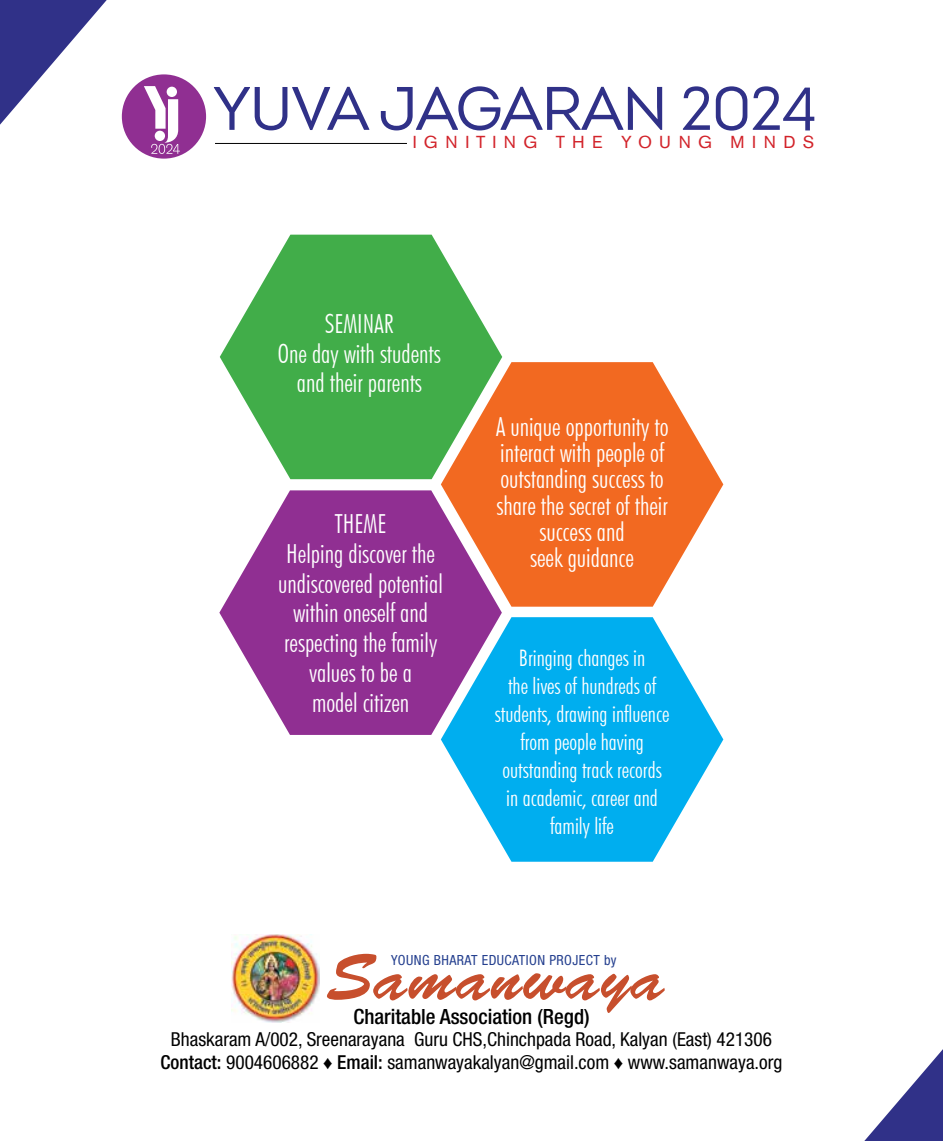
<style>
.page{position:relative;width:943px;height:1141px;background:#fff}
.page>*{position:absolute;margin:0;border:0;box-sizing:border-box;transform-origin:0 0}
.t1{font:65.62px "Brush Script Std";letter-spacing:.03em;color:#c74f2d}
.t2{font:61.25px "Intro";letter-spacing:-.03em;color:#303188}
.t3{font:300 condensed 26.25px/29.8px "Futura BT";color:#fff;text-align:center}
.t4{font:300 condensed 22.75px/28px "Futura BT";color:#fff;text-align:center}
.t5{font:500 condensed 21px "Helvetica Neue";color:#000}
.t6{font:condensed 19.25px/22.8px "Helvetica Neue";color:#000;text-align:center}
.t7{font:17.15px "Akzidenz Grotesk BE";letter-spacing:.42em;color:#d2232a}
.t8{font:condensed 14px "Helvetica Neue";letter-spacing:.03em;color:#25408f}
.s1{font-weight:500}
</style>
<div class="page">
<svg style="left:0;top:0;width:107px;height:125px"></svg>
<svg style="left:864px;top:1049px;width:79px;height:92px"></svg>
<img style="left:231px;top:934px;width:89px;height:88px">
<svg style="left:441px;top:362px;width:282px;height:245px;background:#f37f41"></svg>
<svg style="left:441px;top:617px;width:282px;height:245px;fill:#00aeef"></svg>
<svg style="left:219px;top:490px;width:283px;height:245px;fill:#902f92"></svg>
<svg style="left:220px;top:235px;width:282px;height:244px;fill:#41ad49"></svg>
<div style="left:122px;top:74px;width:84px;height:85px;background:#902f92;border-radius:50%"></div>
<svg style="left:144px;top:86px;width:36px;height:68px"></svg>
<hr style="left:215px;top:143px;width:192px;height:1px;background:#000">
<h2 class="t2" style="left:213px;top:71px;width:606px">YUVA JAGARAN 2024</h2>
<p class="t7" style="left:413px;top:132px;width:403px">IGNITING THE YOUNG MINDS</p>
<p class="t3" style="left:278px;top:308px;width:164px">SEMINAR<br>One day with students and their parents</p>
<p class="t3" style="left:278px;top:509px;width:166px">THEME<br>Helping discover the undiscovered potential within oneself and respecting the family values to be a<br>model citizen</p>
<p class="t3" style="left:495px;top:413px;width:174px;line-height:26.2px">A unique opportunity to interact with people of outstanding success to share the secret of their success and<br>seek guidance</p>
<p class="t4" style="left:495px;top:643px;width:176px">Bringing changes in<br>the lives of hundreds of students, drawing influence from people having outstanding track records in academic, career and family life</p>
<h1 class="t1" style="left:326px;top:941px;width:339px">Samanwaya</h1>
<p class="t8" style="left:391px;top:952px;width:227px">YOUNG BHARAT EDUCATION PROJECT by</p>
<p class="t5" style="left:353px;top:1004px;width:237px">Charitable Association (Regd)</p>
<p class="t6" style="left:161px;top:1028px;width:623px">Bhaskaram A/002, Sreenarayana Guru CHS,Chinchpada Road, Kalyan (East) 421306<br><span class="s1">Contact:</span> 9004606882 ♦ <span class="s1">Email:</span> samanwayakalyan@gmail.com ♦ www.samanwaya.org</p>
</div>
